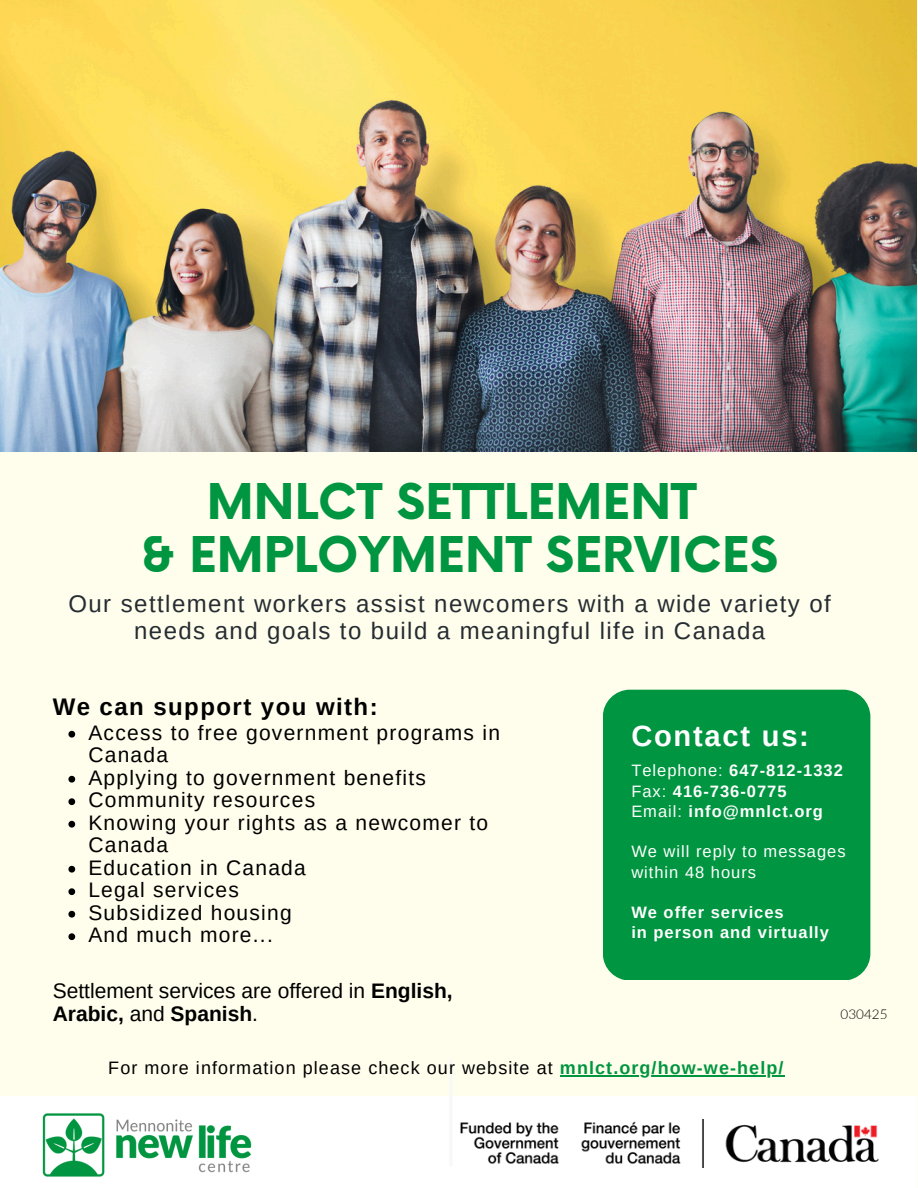
<style>
.page{position:relative;width:918px;height:1188px;background:#fffeec}
.page>*{position:absolute;margin:0;border:0;box-sizing:border-box;transform-origin:0 0}
.t1{font:700 48px/52.8px "Now";color:#009540;text-align:center}
.t2{font:700 29.1px "Arimo";letter-spacing:.06em;color:#fff}
.t3{font:24px/27px "Arimo";letter-spacing:.06em;color:#252c32;text-align:center}
.t4{font:700 24px "Arimo";letter-spacing:.06em;color:#000}
.t5{font:21px/22.5px "Arimo";letter-spacing:.06em;color:#000}
.t6{font:21px/22.5px "Arimo";color:#000}
.t7{font:18px "Arimo";letter-spacing:.06em;color:#000}
.t8{font:700 16.5px/20.2px "Arimo";letter-spacing:.06em;color:#fff}
.t9{font:16.5px/20.2px "Arimo";letter-spacing:.06em;color:#fff}
.t10{font:300 13.5px "Lato";color:#000}
.s1{font-weight:700}
.s2{font-weight:400}
.s3{font-weight:700;color:#009540}
</style>
<div class="page">
<div style="left:0;top:1096px;width:917px;height:92px;background:#fff"></div>
<hr style="left:449px;top:1061px;width:4px;height:104px;background:#f9f8f8">
<div style="left:603px;top:690px;width:267px;height:290px;background:#009540;border-radius:27px"></div>
<img style="left:460px;top:1119px;width:419px;height:49px">
<img style="left:42px;top:1113px;width:210px;height:64px">
<img style="left:0;top:0;width:917px;height:451px">
<svg style="left:68px;top:731px;width:7px;height:7px"></svg>
<svg style="left:68px;top:776px;width:7px;height:7px"></svg>
<svg style="left:68px;top:798px;width:7px;height:7px"></svg>
<svg style="left:68px;top:821px;width:7px;height:7px"></svg>
<svg style="left:68px;top:866px;width:7px;height:7px"></svg>
<svg style="left:68px;top:888px;width:7px;height:7px"></svg>
<svg style="left:68px;top:911px;width:7px;height:7px"></svg>
<svg style="left:68px;top:933px;width:7px;height:7px"></svg>
<hr style="left:560px;top:1076px;width:225px;height:1px;background:#009540">
<p class="t1" style="left:140px;top:478px;width:640px">MNLCT SETTLEMENT<br>&amp; EMPLOYMENT SERVICES</p>
<h1 class="t3" style="left:68px;top:590px;width:764px">Our settlement workers assist newcomers with a wide variety of needs and goals to build a meaningful life in Canada</h1>
<p class="t4" style="left:53px;top:693px;width:327px">We can support you with:</p>
<p class="t5" style="left:88px;top:721px;width:413px">Access to free government programs in<br>Canada</p>
<p class="t5" style="left:88px;top:766px;width:339px">Applying to government benefits</p>
<p class="t5" style="left:88px;top:789px;width:228px">Community resources</p>
<h5 class="t5" style="left:88px;top:811px;width:401px">Knowing your rights as a newcomer to<br>Canada</h5>
<p class="t5" style="left:88px;top:856px;width:219px">Education in Canada</p>
<p class="t5" style="left:88px;top:879px;width:152px">Legal services</p>
<p class="t5" style="left:88px;top:901px;width:205px">Subsidized housing</p>
<p class="t5" style="left:88px;top:924px;width:186px">And much more...</p>
<p class="t6" style="left:53px;top:980px;width:402px">Settlement services are offered in <span class="s1">English,<br>Arabic,</span> and <span class="s1">Spanish</span>.</p>
<p class="t2" style="left:631px;top:719px;width:179px">Contact us:</p>
<h4 class="t8" style="left:631px;top:760px;width:213px"><span class="s2">Telephone:</span> 647-812-1332</h4>
<h3 class="t8" style="left:631px;top:781px;width:157px"><span class="s2">Fax:</span> 416-736-0775</h3>
<p class="t8" style="left:631px;top:801px;width:193px"><span class="s2">Email:</span> info@mnlct.org</p>
<p class="t9" style="left:631px;top:841px;width:216px">We will reply to messages within 48 hours</p>
<p class="t8" style="left:631px;top:902px;width:199px">We offer services<br>in person and virtually</p>
<p class="t10" style="left:841px;top:1006px;width:48px">030425</p>
<h6 class="t7" style="left:108px;top:1058px;width:677px">For more information please check our website at <span class="s3">mnlct.org/how-we-help/</span></h6>
</div>
